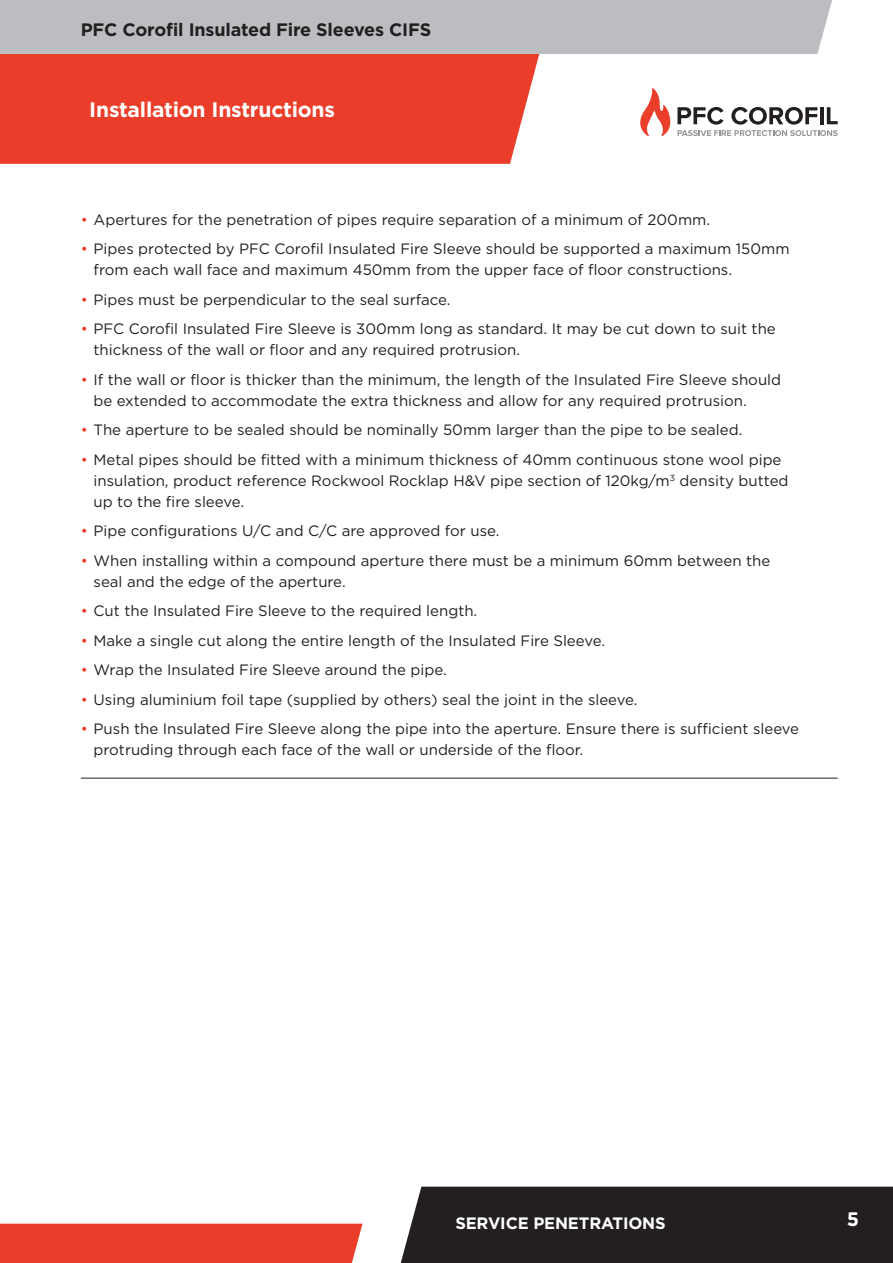
<style>
.page{position:relative;width:893px;height:1263px;background:#fff}
.page>*{position:absolute;margin:0;border:0;box-sizing:border-box;transform-origin:0 0}
.t1{font:700 21px "Gotham";letter-spacing:-.01em;color:#fff}
.t2{font:700 19.5px "Gotham";color:#fff}
.t3{font:700 18px "Gotham";letter-spacing:-.01em;color:#231f20}
.t4{font:700 16.5px "Gotham";letter-spacing:-.01em;color:#fff}
.t5{font:15px/21px "Gotham";color:#231f20}
.s1{font-weight:400;font-size:15px;color:#eb3e2a}
.s2{color:#eb3e2a}
</style>
<div class="page">
<div style="left:0;top:1224px;width:362px;height:39px;background:#eb3e2a"></div>
<div style="left:400px;top:1187px;width:493px;height:76px;background:#231f20"></div>
<div style="left:0;top:54px;width:540px;height:110px;background:#eb3e2a"></div>
<div style="left:0;top:0;width:832px;height:54px;background:#bcbdc0"></div>
<svg style="left:640px;top:88px;width:30px;height:48px"></svg>
<svg style="left:677px;top:107px;width:161px;height:29px"></svg>
<hr style="left:81px;top:778px;width:757px;height:1px;background:#231f20">
<p class="t3" style="left:81px;top:20px;width:352px">PFC Corofil Insulated Fire Sleeves CIFS</p>
<p class="t1" style="left:77px;top:97px;width:260px"><span class="s1">•</span> Installation Instructions</p>
<p class="t5" style="left:81px;top:209px;width:631px"><span class="s2">•</span> Apertures for the penetration of pipes require separation of a minimum of 200mm.</p>
<p class="t5" style="left:94px;top:238px;width:698px;text-indent:-13px"><span class="s2">•</span> Pipes protected by PFC Corofil Insulated Fire Sleeve should be supported a maximum 150mm from each wall face and maximum 450mm from the upper face of floor constructions.</p>
<p class="t5" style="left:81px;top:289px;width:371px"><span class="s2">•</span> Pipes must be perpendicular to the seal surface.</p>
<p class="t5" style="left:94px;top:318px;width:684px;text-indent:-13px"><span class="s2">•</span> PFC Corofil Insulated Fire Sleeve is 300mm long as standard. It may be cut down to suit the thickness of the wall or floor and any required protrusion.</p>
<p class="t5" style="left:94px;top:369px;width:689px;text-indent:-13px"><span class="s2">•</span> If the wall or floor is thicker than the minimum, the length of the Insulated Fire Sleeve should be extended to accommodate the extra thickness and allow for any required protrusion.</p>
<p class="t5" style="left:81px;top:419px;width:663px"><span class="s2">•</span> The aperture to be sealed should be nominally 50mm larger than the pipe to be sealed.</p>
<p class="t5" style="left:94px;top:449px;width:696px;text-indent:-13px"><span class="s2">•</span> Metal pipes should be fitted with a minimum thickness of 40mm continuous stone wool pipe insulation, product reference Rockwool Rocklap H&amp;V pipe section of 120kg/m<sup>3</sup> density butted up to the fire sleeve.</p>
<p class="t5" style="left:81px;top:520px;width:420px"><span class="s2">•</span> Pipe configurations U/C and C/C are approved for use.</p>
<p class="t5" style="left:94px;top:550px;width:678px;text-indent:-13px"><span class="s2">•</span> When installing within a compound aperture there must be a minimum 60mm between the seal and the edge of the aperture.</p>
<p class="t5" style="left:81px;top:600px;width:398px"><span class="s2">•</span> Cut the Insulated Fire Sleeve to the required length.</p>
<p class="t5" style="left:81px;top:630px;width:526px"><span class="s2">•</span> Make a single cut along the entire length of the Insulated Fire Sleeve.</p>
<p class="t5" style="left:81px;top:659px;width:367px"><span class="s2">•</span> Wrap the Insulated Fire Sleeve around the pipe.</p>
<p class="t5" style="left:81px;top:689px;width:558px"><span class="s2">•</span> Using aluminium foil tape (supplied by others) seal the joint in the sleeve.</p>
<p class="t5" style="left:94px;top:718px;width:707px;text-indent:-13px"><span class="s2">•</span> Push the Insulated Fire Sleeve along the pipe into the aperture. Ensure there is sufficient sleeve protruding through each face of the wall or underside of the floor.</p>
<p class="t4" style="left:455px;top:1214px;width:212px">SERVICE PENETRATIONS</p>
<h2 class="t2" style="left:847px;top:1208px;width:14px">5</h2>
</div>
